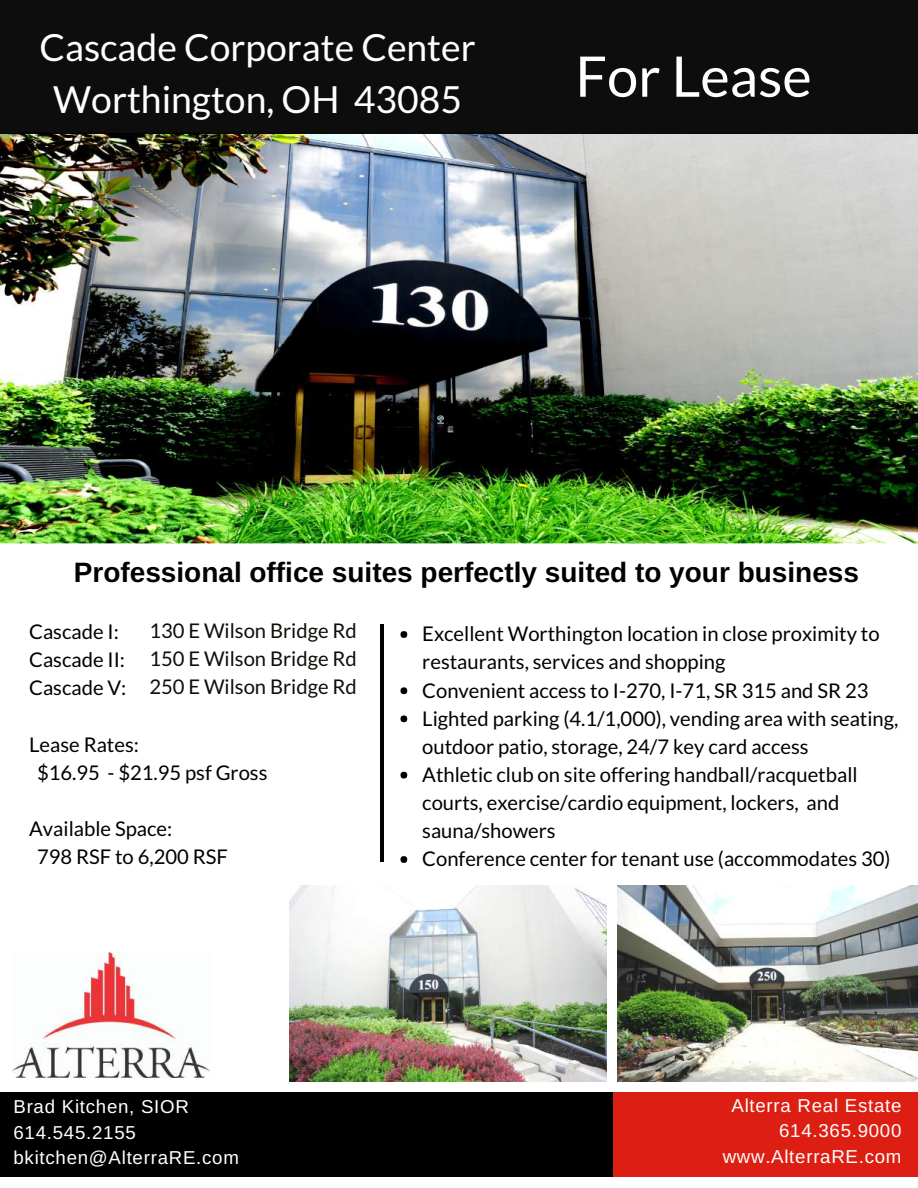
<style>
.page{position:relative;width:918px;height:1188px;background:#fff}
.page>*{position:absolute;margin:0;border:0;box-sizing:border-box;transform-origin:0 0}
.t1{font:55.95px "Lato";color:#fff}
.t2{font:37.35px/51.8px "Lato";color:#fff;text-align:center}
.t3{font:700 28.05px "Arimo";color:#000}
.t4{font:20.25px/28.2px "Lato";color:#000}
.t5{font:20.25px/28.2px "Lato";color:#0b1109;text-align:justify}
.t6{font:18.75px/25.8px "Arimo";letter-spacing:.04em;color:#fff}
</style>
<div class="page">
<img style="left:0;top:134px;width:918px;height:409px">
<div style="left:0;top:0;width:918px;height:134px;background:#0d0d0d"></div>
<div style="left:0;top:1092px;width:615px;height:85px;background:#000"></div>
<div style="left:614px;top:1092px;width:304px;height:85px;background:#dd1f13"></div>
<div style="left:400px;top:631px;width:7px;height:7px;background:#000;border-radius:50%"></div>
<div style="left:400px;top:687px;width:7px;height:7px;background:#000;border-radius:50%"></div>
<div style="left:400px;top:716px;width:7px;height:6px;background:#000;border-radius:50%"></div>
<div style="left:400px;top:772px;width:7px;height:6px;background:#000;border-radius:50%"></div>
<div style="left:400px;top:856px;width:7px;height:7px;background:#000;border-radius:50%"></div>
<hr style="left:380px;top:624px;width:4px;height:238px;background:#000">
<img style="left:12px;top:953px;width:197px;height:125px">
<img style="left:289px;top:885px;width:317px;height:196px">
<img style="left:618px;top:885px;width:300px;height:196px">
<h2 class="t2" style="left:40px;top:20px;width:438px">Cascade Corporate Center<br>Worthington, OH 43085</h2>
<h1 class="t1" style="left:575px;top:42px;width:238px">For Lease</h1>
<h3 class="t3" style="left:74px;top:556px;width:787px">Professional office suites perfectly suited to your business</h3>
<p class="t4" style="left:29px;top:617px;width:99px">Cascade I:<br>Cascade II:<br>Cascade V:</p>
<p class="t5" style="left:149px;top:616px;width:209px">130 E Wilson Bridge Rd 150 E Wilson Bridge Rd 250 E Wilson Bridge Rd</p>
<p class="t4" style="left:422px;top:619px;width:478px">Excellent Worthington location in close proximity to restaurants, services and shopping<br>Convenient access to I-270, I-71, SR 315 and SR 23<br>Lighted parking (4.1/1,000), vending area with seating, outdoor patio, storage, 24/7 key card access<br>Athletic club on site offering handball/racquetball courts, exercise/cardio equipment, lockers, and sauna/showers<br>Conference center for tenant use (accommodates 30)</p>
<p class="t4" style="left:37px;top:730px;width:232px;text-indent:-8px">Lease Rates:<br>$16.95 - $21.95 psf Gross</p>
<p class="t4" style="left:37px;top:814px;width:192px;text-indent:-8px">Available Space:<br>798 RSF to 6,200 RSF</p>
<p class="t6" style="left:14px;top:1093px;width:227px">Brad Kitchen, SIOR<br>614.545.2155 bkitchen@AlterraRE.com</p>
<p class="t6" style="left:723px;top:1092px;width:180px;text-align:right">Alterra Real Estate<br>614.365.9000 www.AlterraRE.com</p>
</div>
